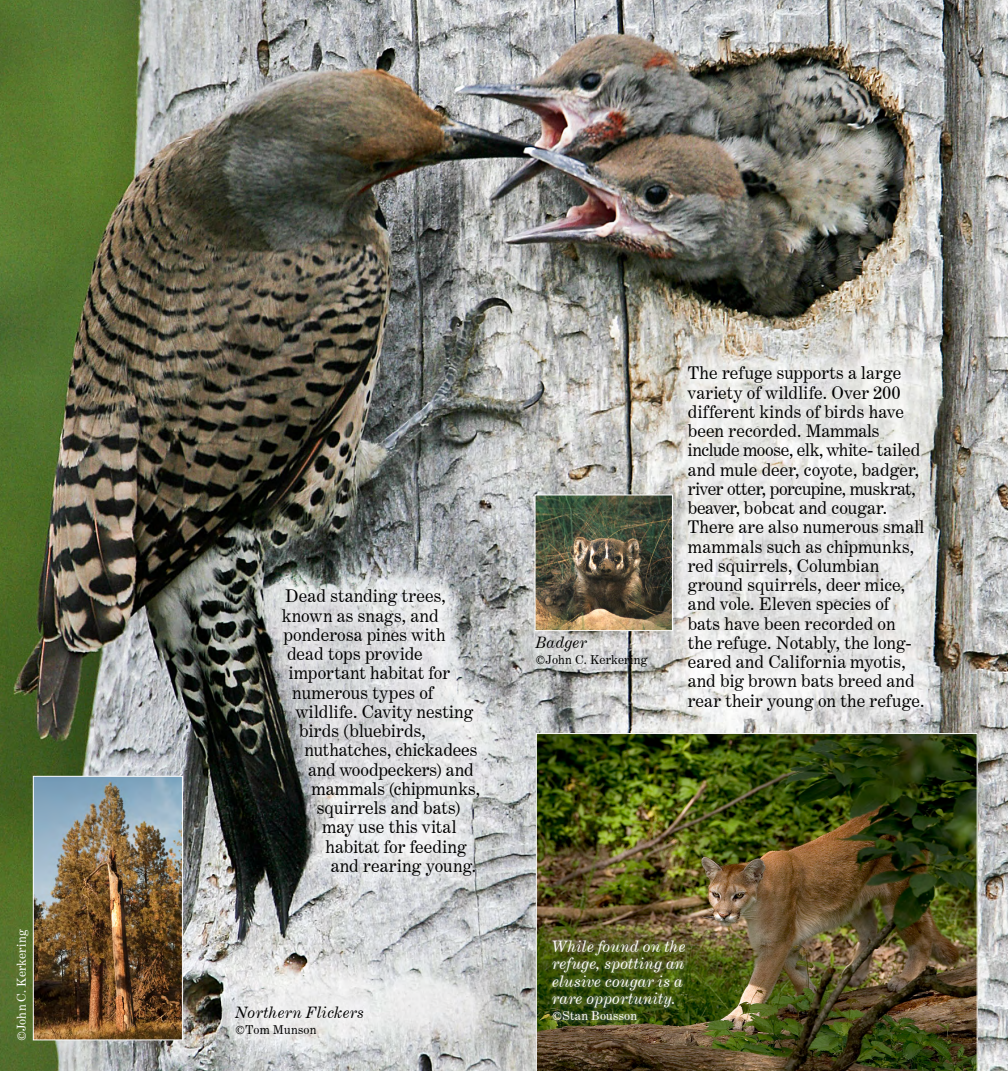
<style>
.page{position:relative;width:1008px;height:1071px;background:#fff}
.page>*{position:absolute;margin:0;border:0;box-sizing:border-box;transform-origin:0 0}
.t1{font:17.5px/19.2px "Century Expanded BT";letter-spacing:.005em;color:#000}
.t2{font:italic 15.75px/17.5px "Century Expanded BT";letter-spacing:.015em;color:#fff}
.t3{font:italic 15.75px "Century Expanded BT";letter-spacing:.015em;color:#000}
.t4{font:12.25px "Century Expanded BT";letter-spacing:.02em;color:#fff}
.t5{font:12.25px "Century Expanded BT";letter-spacing:.015em;color:#000}
</style>
<div class="page">
<img style="left:0;top:0;width:1008px;height:1071px">
<div style="left:272px;top:579px;width:217px;height:307px;background:#fff;opacity:.75"></div>
<img style="left:534px;top:494px;width:139px;height:137px">
<img style="left:32px;top:775px;width:151px;height:266px">
<img style="left:536px;top:733px;width:442px;height:338px">
<div style="left:548px;top:936px;width:142px;height:89px;background:#fff;opacity:.5"></div>
<div style="left:225px;top:995px;width:149px;height:50px;background:#fff;opacity:.75"></div>
<p class="t4" style="left:14px;top:1041px;width:113px;rotate:-90deg">©John C. Kerkering</p>
<p class="t1" style="left:285px;top:586px;width:162px">Dead standing trees,</p>
<p class="t1" style="left:282px;top:606px;width:159px">known as snags, and</p>
<p class="t1" style="left:284px;top:625px;width:164px">ponderosa pines with</p>
<p class="t1" style="left:287px;top:644px;width:137px">dead tops provide</p>
<p class="t1" style="left:289px;top:663px;width:163px">important habitat for</p>
<p class="t1" style="left:292px;top:683px;width:143px">numerous types of</p>
<p class="t1" style="left:296px;top:702px;width:179px">wildlife. Cavity nesting</p>
<p class="t1" style="left:299px;top:721px;width:128px">birds (bluebirds,</p>
<p class="t1" style="left:304px;top:740px;width:174px">nuthatches, chickadees</p>
<p class="t1" style="left:308px;top:760px;width:167px">and woodpeckers) and</p>
<p class="t1" style="left:312px;top:779px;width:170px">mammals (chipmunks,</p>
<p class="t1" style="left:317px;top:798px;width:145px">squirrels and bats)</p>
<p class="t1" style="left:322px;top:817px;width:136px">may use this vital</p>
<p class="t1" style="left:326px;top:837px;width:143px">habitat for feeding</p>
<p class="t1" style="left:331px;top:856px;width:147px">and rearing young.</p>
<p class="t3" style="left:536px;top:633px;width:53px">Badger</p>
<p class="t5" style="left:536px;top:652px;width:113px">©John C. Kerkering</p>
<p class="t1" style="left:688px;top:363px;width:238px">The refuge supports a large variety of wildlife. Over 200 different kinds of birds have been recorded. Mammals include moose, elk, white- tailed and mule deer, coyote, badger, river otter, porcupine, muskrat, beaver, bobcat and cougar.<br>There are also numerous small mammals such as chipmunks, red squirrels, Columbian ground squirrels, deer mice, and vole. Eleven species of bats have been recorded on the refuge. Notably, the long&shy;eared and California myotis, and big brown bats breed and rear their young on the refuge.</p>
<p class="t2" style="left:552px;top:937px;width:135px">While found on the refuge, spotting an elusive cougar is a rare opportunity.</p>
<p class="t3" style="left:235px;top:1003px;width:130px">Northern Flickers</p>
<p class="t4" style="left:552px;top:1008px;width:86px">©Stan Bousson</p>
<p class="t5" style="left:235px;top:1022px;width:83px">©Tom Munson</p>
</div>
